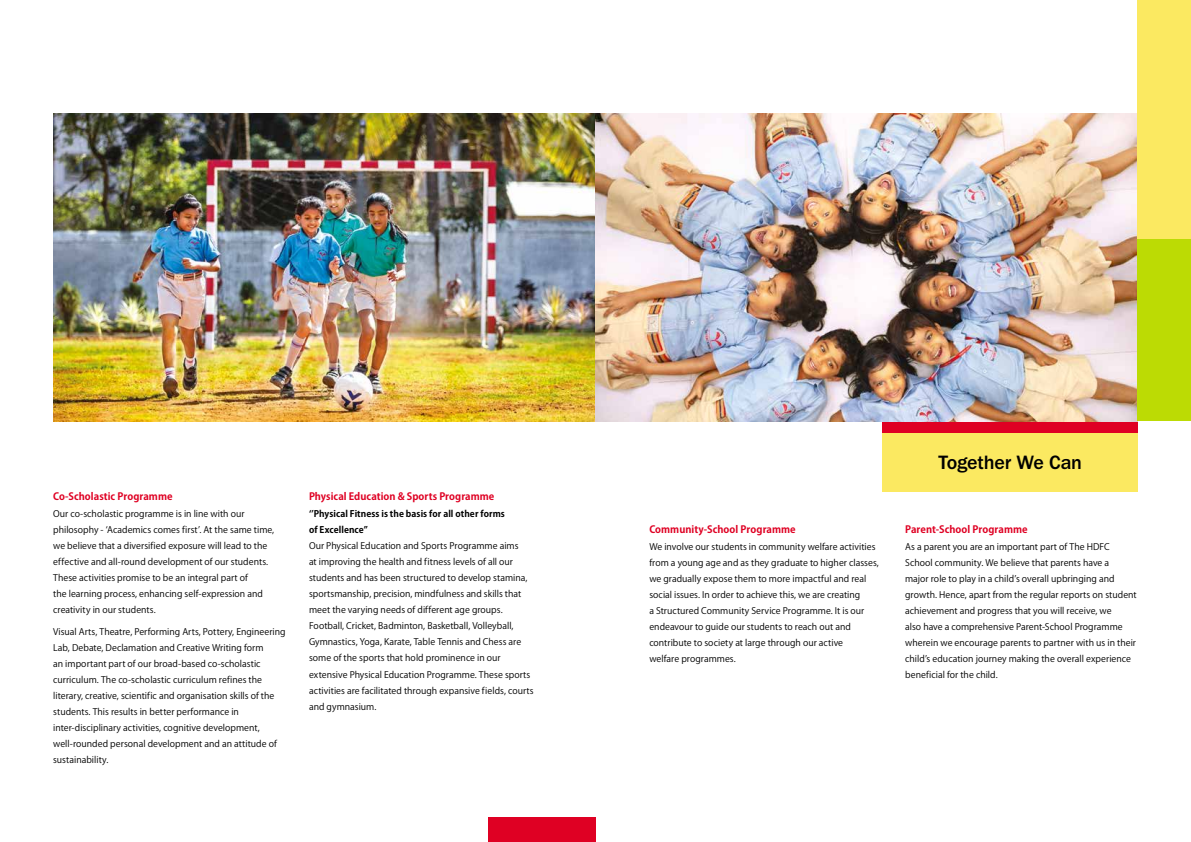
<style>
.page{position:relative;width:1191px;height:842px;background:#fff}
.page>*{position:absolute;margin:0;border:0;box-sizing:border-box;transform-origin:0 0}
.t1{font:500 20px "Franklin Gothic Itc T";letter-spacing:-.01em;color:#000}
.t2{font:700 10px "Koz Go Pr 6 N";letter-spacing:.005em;color:#df0023}
.t3{font:9px/16px "Koz Go Pr 6 N";letter-spacing:.005em;color:#000}
.t4{font:700 9px/16px "Koz Go Pr 6 N";letter-spacing:.01em;color:#000}
</style>
<div class="page">
<div style="left:882px;top:432px;width:255px;height:60px;background:#fbe961"></div>
<div style="left:882px;top:421px;width:255px;height:11px;background:#df0023"></div>
<img style="left:53px;top:113px;width:1084px;height:308px">
<div style="left:1137px;top:0;width:54px;height:239px;background:#fbe961"></div>
<div style="left:1137px;top:239px;width:54px;height:182px;background:#bcdb04"></div>
<div style="left:488px;top:818px;width:107px;height:24px;background:#df0023"></div>
<p class="t2" style="left:53px;top:491px;width:121px">Co-Scholastic Programme</p>
<p class="t3" style="left:53px;top:506px;width:223px">Our co-scholastic programme is in line with our philosophy - ‘Academics comes first’. At the same time, we believe that a diversified exposure will lead to the effective and all-round development of our students.<br>These activities promise to be an integral part of<br>the learning process, enhancing self-expression and creativity in our students.</p>
<p class="t3" style="left:53px;top:624px;width:234px">Visual Arts, Theatre, Performing Arts, Pottery, Engineering Lab, Debate, Declamation and Creative Writing form<br>an important part of our broad-based co-scholastic curriculum. The co-scholastic curriculum refines the literary, creative, scientific and organisation skills of the students. This results in better performance in inter-disciplinary activities, cognitive development, well-rounded personal development and an attitude of sustainability.</p>
<p class="t2" style="left:309px;top:491px;width:187px">Physical Education &amp; Sports Programme</p>
<p class="t4" style="left:309px;top:506px;width:197px">‘’Physical Fitness is the basis for all other forms of Excellence”</p>
<p class="t3" style="left:309px;top:538px;width:226px">Our Physical Education and Sports Programme aims<br>at improving the health and fitness levels of all our students and has been structured to develop stamina, sportsmanship, precision, mindfulness and skills that meet the varying needs of different age groups.<br>Football, Cricket, Badminton, Basketball, Volleyball, Gymnastics, Yoga, Karate, Table Tennis and Chess are some of the sports that hold prominence in our extensive Physical Education Programme. These sports activities are facilitated through expansive fields, courts and gymnasium.</p>
<p class="t2" style="left:649px;top:524px;width:148px">Community-School Programme</p>
<p class="t3" style="left:649px;top:539px;width:231px">We involve our students in community welfare activities from a young age and as they graduate to higher classes, we gradually expose them to more impactful and real social issues. In order to achieve this, we are creating<br>a Structured Community Service Programme. It is our endeavour to guide our students to reach out and contribute to society at large through our active<br>welfare programmes.</p>
<h1 class="t1" style="left:938px;top:451px;width:145px">Together We Can</h1>
<p class="t2" style="left:905px;top:524px;width:124px">Parent-School Programme</p>
<p class="t3" style="left:905px;top:539px;width:233px">As a parent you are an important part of The HDFC School community. We believe that parents have a<br>major role to play in a child’s overall upbringing and growth. Hence, apart from the regular reports on student achievement and progress that you will receive, we<br>also have a comprehensive Parent-School Programme wherein we encourage parents to partner with us in their child’s education journey making the overall experience beneficial for the child.</p>
</div>
